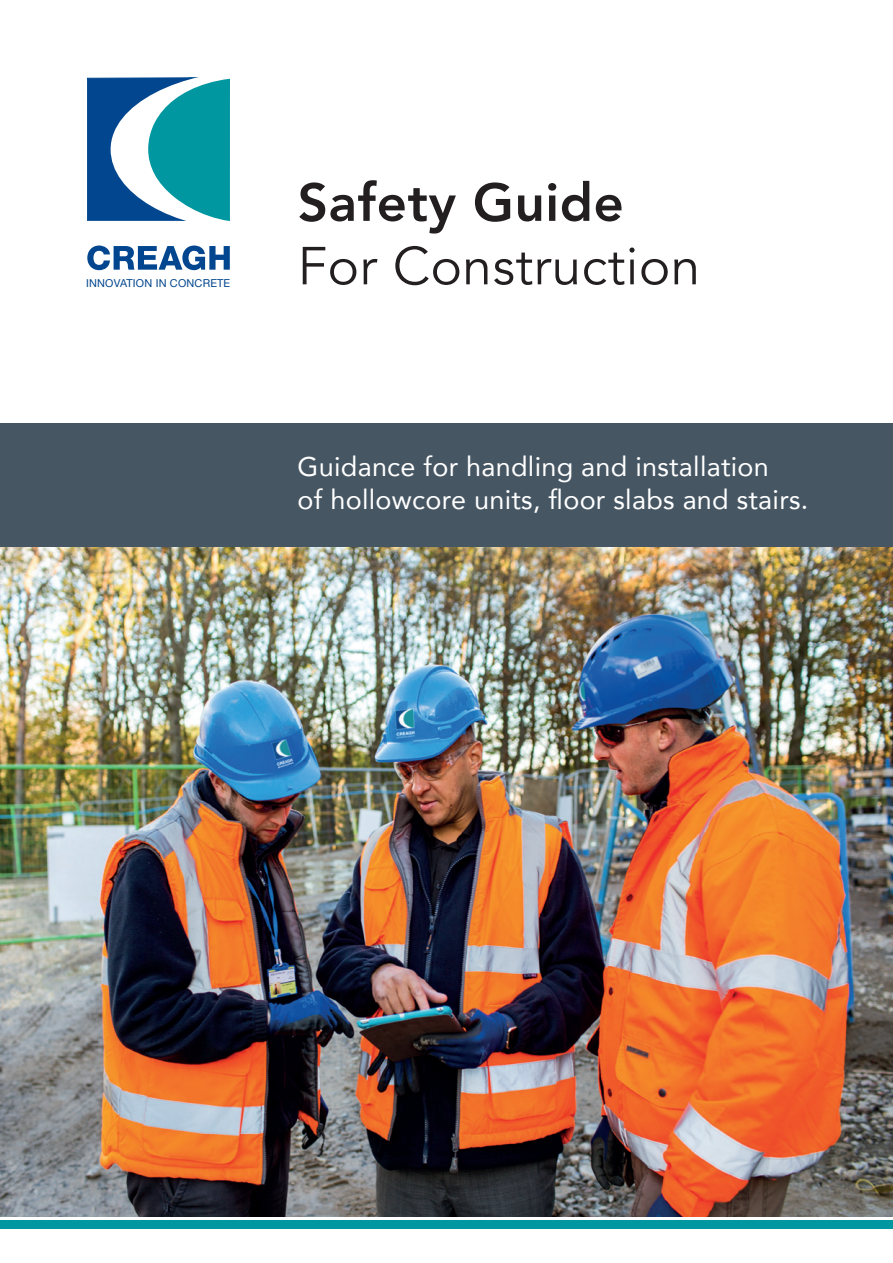
<style>
.page{position:relative;width:893px;height:1263px;background:#fff}
.page>*{position:absolute;margin:0;border:0;box-sizing:border-box;transform-origin:0 0}
.t1{font:52.95px "Avenir";letter-spacing:.01em;color:#231f20}
.t2{font:800 52.95px "Avenir";letter-spacing:.01em;color:#231f20}
.t3{font:27px/32.4px "Avenir";letter-spacing:.01em;color:#fff}
.t4{font:10.95px "Helvetica Neue";letter-spacing:.02em;color:#01468e}
</style>
<div class="page">
<img style="left:0;top:546px;width:893px;height:671px">
<div style="left:0;top:1220px;width:893px;height:8px;background:#0097a0"></div>
<div style="left:0;top:423px;width:893px;height:123px;background:#465663"></div>
<svg style="left:87px;top:246px;width:143px;height:24px"></svg>
<svg style="left:87px;top:78px;width:143px;height:143px"></svg>
<p class="t4" style="left:86px;top:275px;width:146px">INNOVATION IN CONCRETE</p>
<p class="t2" style="left:298px;top:161px;width:328px">Safety Guide</p>
<p class="t1" style="left:298px;top:235px;width:404px">For Construction</p>
<p class="t3" style="left:298px;top:450px;width:512px">Guidance for handling and installation<br>of hollowcore units, floor slabs and stairs.</p>
</div>
